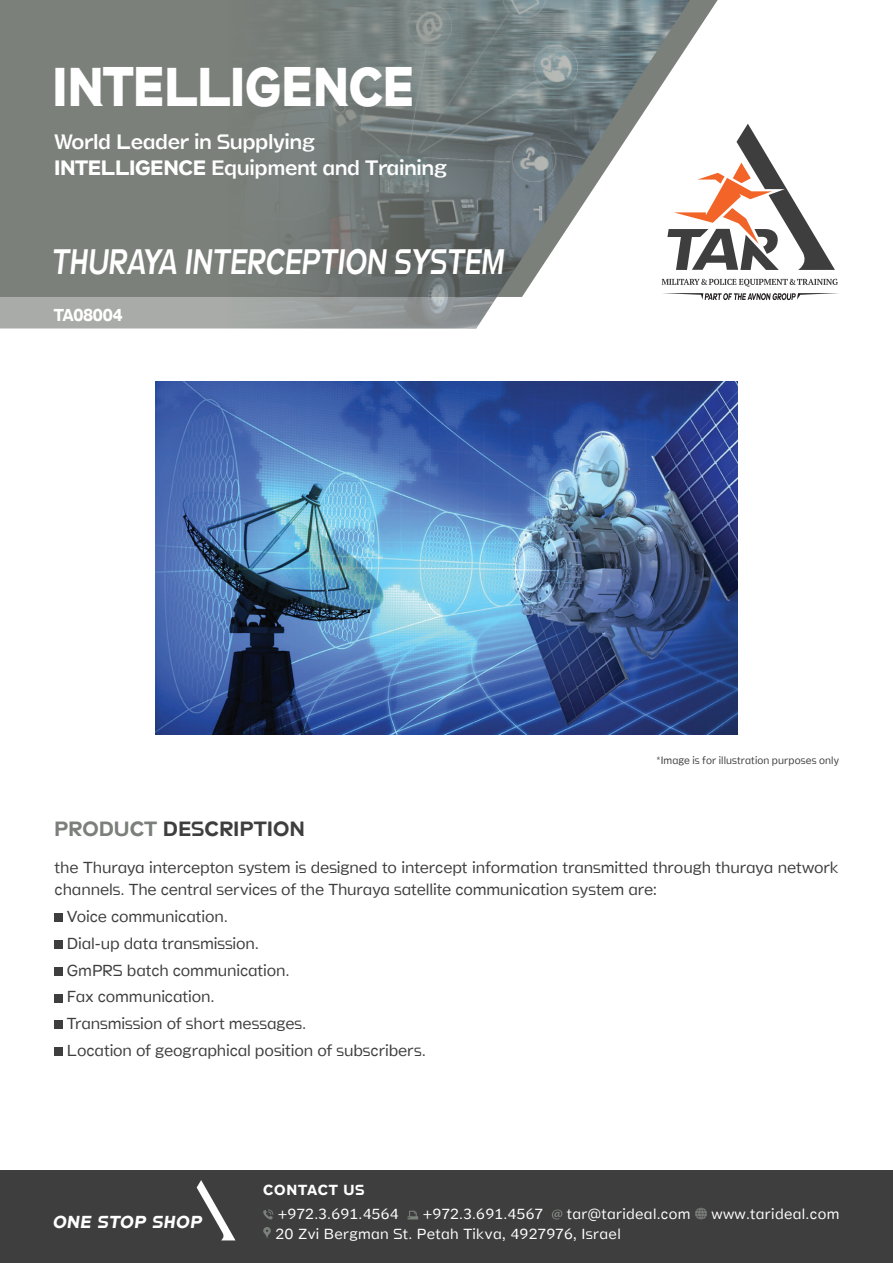
<style>
.page{position:relative;width:893px;height:1263px;background:#fff}
.page>*{position:absolute;margin:0;border:0;box-sizing:border-box;transform-origin:0 0}
.t1{font:800 55.5px "Stamen";letter-spacing:-.005em;color:#fff;scale:.9 1}
.t2{font:italic 300 36px "Stamen";color:#fff;scale:.77 1}
.t3{font:300 21.15px/25.5px "Stamen";letter-spacing:-.02em;color:#fff}
.t4{font:21px "Stamen";color:#3e3e3f}
.t5{font:italic 700 17.7px "Stamen";letter-spacing:.05em;color:#fff}
.t6{font:700 17.55px "Stamen";letter-spacing:-.03em;color:#fff;scale:.94 1}
.t7{font:200 16.2px/26.7px "Stamen";letter-spacing:-.01em;color:#3e3e3f}
.t8{font:200 14.85px/19.5px "Stamen";letter-spacing:.02em;color:#fff}
.t9{font:700 14.85px "Stamen";letter-spacing:.05em;color:#fff}
.t10{font:200 10.8px "Stamen";letter-spacing:.01em;color:#3e3e3f;scale:.94 1}
.s1{font-weight:700}
.s2{color:#7b807a}
</style>
<div class="page">
<svg style="left:0;top:0;width:698px;height:328px;background:#818580"></svg>
<img style="left:228px;top:0;width:462px;height:328px">
<div style="left:0;top:1170px;width:893px;height:93px;background:#3e3e3f"></div>
<svg style="left:263px;top:1209px;width:10px;height:10px"></svg>
<svg style="left:408px;top:1211px;width:10px;height:8px"></svg>
<svg style="left:552px;top:1209px;width:10px;height:10px"></svg>
<svg style="left:695px;top:1208px;width:12px;height:11px"></svg>
<svg style="left:263px;top:1227px;width:8px;height:11px"></svg>
<svg style="left:197px;top:1180px;width:38px;height:60px"></svg>
<svg style="left:662px;top:279px;width:176px;height:8px"></svg>
<svg style="left:667px;top:124px;width:168px;height:146px"></svg>
<svg style="left:662px;top:293px;width:177px;height:7px"></svg>
<img style="left:156px;top:381px;width:581px;height:353px">
<div style="left:55px;top:914px;width:8px;height:8px;background:#3e3e3f"></div>
<div style="left:55px;top:940px;width:8px;height:9px;background:#3e3e3f"></div>
<div style="left:55px;top:967px;width:8px;height:8px;background:#3e3e3f"></div>
<div style="left:55px;top:994px;width:8px;height:8px;background:#3e3e3f"></div>
<div style="left:55px;top:1021px;width:8px;height:8px;background:#3e3e3f"></div>
<div style="left:55px;top:1047px;width:8px;height:9px;background:#3e3e3f"></div>
<h1 class="t1" style="left:53px;top:43px;width:403px">INTELLIGENCE</h1>
<h3 class="t3" style="left:54px;top:129px;width:394px">World Leader in Supplying<br><span class="s1">INTELLIGENCE</span> Equipment and Training</h3>
<h2 class="t2" style="left:53px;top:233px;width:589px">THURAYA INTERCEPTION SYSTEM</h2>
<p class="t6" style="left:54px;top:301px;width:75px">TA08004</p>
<p class="t4" style="left:54px;top:813px;width:253px"><span class="s2">PRODUCT</span> DESCRIPTION</p>
<p class="t10" style="left:656px;top:753px;width:196px">*Image is for illustration purposes only</p>
<p class="t7" style="left:55px;top:856px;width:786px;line-height:22.5px">the Thuraya intercepton system is designed to intercept information transmitted through thuraya network channels. The central services of the Thuraya satellite communication system are:</p>
<p class="t7" style="left:67px;top:903px;width:361px">Voice communication.<br>Dial-up data transmission.<br>GmPRS batch communication.<br>Fax communication.<br>Transmission of short messages.<br>Location of geographical position of subscribers.</p>
<p class="t5" style="left:53px;top:1210px;width:150px">ONE STOP SHOP</p>
<p class="t9" style="left:263px;top:1178px;width:102px">CONTACT US</p>
<p class="t8" style="left:567px;top:1205px;width:125px">tar@tarideal.com</p>
<p class="t8" style="left:275px;top:1205px;width:347px">+972.3.691.4564<br>20 Zvi Bergman St. Petah Tikva, 4927976, Israel</p>
<p class="t8" style="left:423px;top:1205px;width:122px">+972.3.691.4567</p>
<p class="t8" style="left:711px;top:1205px;width:129px">www.tarideal.com</p>
</div>
